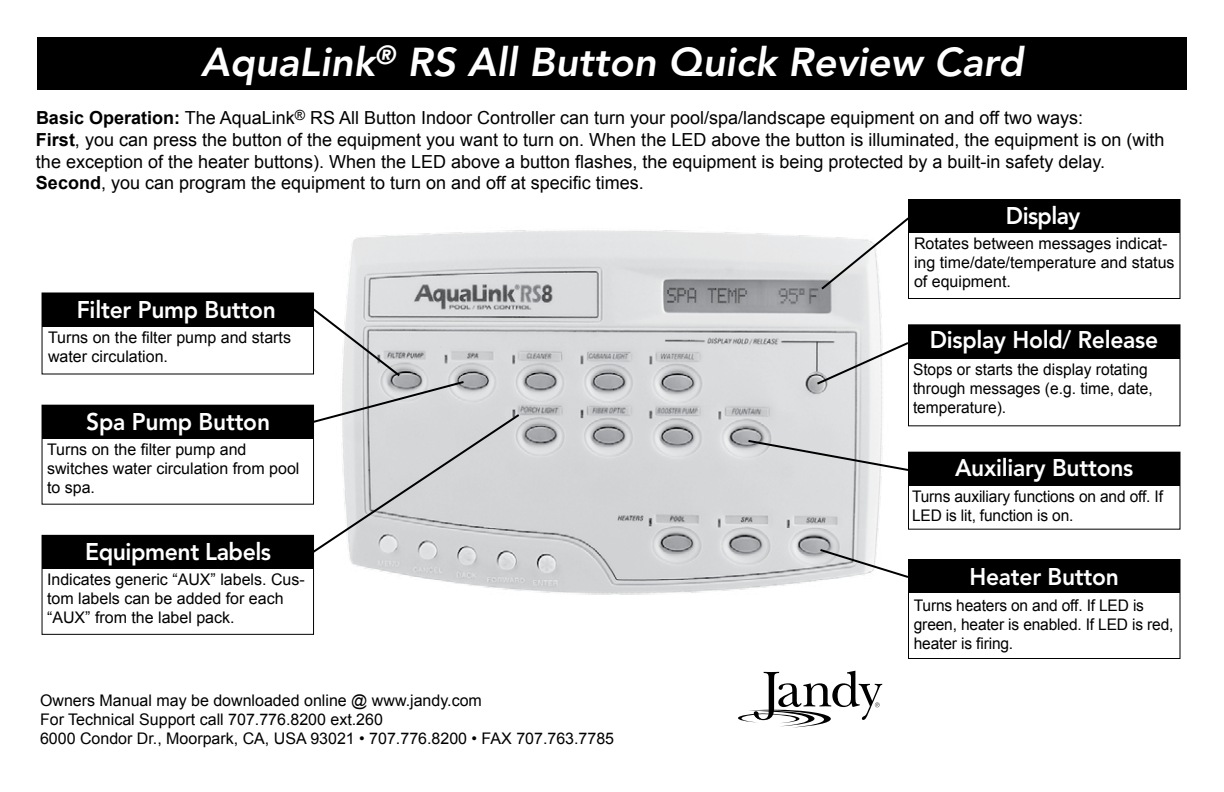
<style>
.page{position:relative;width:1224px;height:792px;background:#fff}
.page>*{position:absolute;margin:0;border:0;box-sizing:border-box;transform-origin:0 0}
.t1{font:italic 800 40px "Avenir";color:#fff}
.t2{font:800 24px "Avenir";letter-spacing:-.01em;color:#fff;scale:.95 1}
.t3{font:800 24px "Avenir";letter-spacing:-.01em;color:#fff;scale:.96 1}
.t4{font:18px/21.6px "Arial";color:#000}
.t5{font:16px/19.2px "Arial";color:#000}
.s1{font-weight:700}
</style>
<div class="page">
<img style="left:346px;top:230px;width:536px;height:365px">
<div style="left:37px;top:37px;width:1150px;height:53px;background:#000"></div>
<div style="left:42px;top:293px;width:272px;height:34px;background:#000"></div>
<div style="left:42px;top:292px;width:272px;height:82px;border:1px solid #000"></div>
<div style="left:42px;top:405px;width:272px;height:34px;background:#000"></div>
<div style="left:42px;top:405px;width:272px;height:100px;border:1px solid #000"></div>
<div style="left:42px;top:535px;width:272px;height:34px;background:#000"></div>
<div style="left:42px;top:535px;width:272px;height:100px;border:1px solid #000"></div>
<div style="left:908px;top:200px;width:272px;height:34px;background:#000"></div>
<div style="left:908px;top:199px;width:272px;height:100px;border:1px solid #000"></div>
<div style="left:908px;top:452px;width:272px;height:34px;background:#000"></div>
<div style="left:908px;top:452px;width:272px;height:78px;border:1px solid #000"></div>
<div style="left:908px;top:560px;width:272px;height:34px;background:#000"></div>
<div style="left:908px;top:559px;width:272px;height:100px;border:1px solid #000"></div>
<div style="left:908px;top:325px;width:272px;height:34px;background:#000"></div>
<div style="left:908px;top:324px;width:272px;height:102px;border:1px solid #000"></div>
<svg style="left:738px;top:671px;width:144px;height:56px"></svg>
<svg style="left:815px;top:340px;width:95px;height:46px"></svg>
<svg style="left:746px;top:439px;width:164px;height:33px"></svg>
<svg style="left:819px;top:215px;width:92px;height:77px"></svg>
<svg style="left:818px;top:547px;width:93px;height:33px"></svg>
<svg style="left:310px;top:307px;width:212px;height:248px"></svg>
<h1 class="t1" style="left:201px;top:38px;width:824px">AquaLink<sup>®</sup> RS All Button Quick Review Card</h1>
<p class="t4" style="left:36px;top:108px;width:1130px"><span class="s1">Basic Operation:</span> The AquaLink<sup>®</sup> RS All Button Indoor Controller can turn your pool/spa/landscape equipment on and off two ways:<br><span class="s1">First</span>, you can press the button of the equipment you want to turn on. When the LED above the button is illuminated, the equipment is on (with the exception of the heater buttons). When the LED above a button flashes, the equipment is being protected by a built-in safety delay.<br><span class="s1">Second</span>, you can program the equipment to turn on and off at specific times.</p>
<h2 class="t2" style="left:1006px;top:201px;width:80px">Display</h2>
<h2 class="t2" style="left:77px;top:295px;width:211px">Filter Pump Button</h2>
<p class="t5" style="left:48px;top:328px;width:245px">Turns on the filter pump and starts water circulation.</p>
<h2 class="t2" style="left:86px;top:407px;width:195px">Spa Pump Button</h2>
<p class="t5" style="left:47px;top:440px;width:254px">Turns on the filter pump and switches water circulation from pool to spa.</p>
<h2 class="t3" style="left:85px;top:537px;width:195px">Equipment Labels</h2>
<p class="t5" style="left:47px;top:570px;width:259px">Indicates generic “AUX” labels. Cus&shy;tom labels can be added for each “AUX” from the label pack.</p>
<p class="t5" style="left:40px;top:691px;width:576px">Owners Manual may be downloaded online @ www.jandy.com<br>For Technical Support call 707.776.8200 ext.260<br>6000 Condor Dr., Moorpark, CA, USA 93021 • 707.776.8200 • FAX 707.763.7785</p>
<p class="t5" style="left:914px;top:234px;width:262px">Rotates between messages indicat&shy;ing time/date/temperature and status of equipment.</p>
<h2 class="t2" style="left:930px;top:326px;width:242px">Display Hold/ Release</h2>
<p class="t5" style="left:913px;top:360px;width:241px">Stops or starts the display rotating through messages (e.g. time, date, temperature).</p>
<h2 class="t2" style="left:955px;top:453px;width:189px">Auxiliary Buttons</h2>
<p class="t5" style="left:912px;top:487px;width:253px">Turns auxiliary functions on and off. If<br>LED is lit, function is on.</p>
<h2 class="t2" style="left:969px;top:562px;width:159px">Heater Button</h2>
<p class="t5" style="left:914px;top:596px;width:261px">Turns heaters on and off. If LED is green, heater is enabled. If LED is red, heater is firing.</p>
</div>
